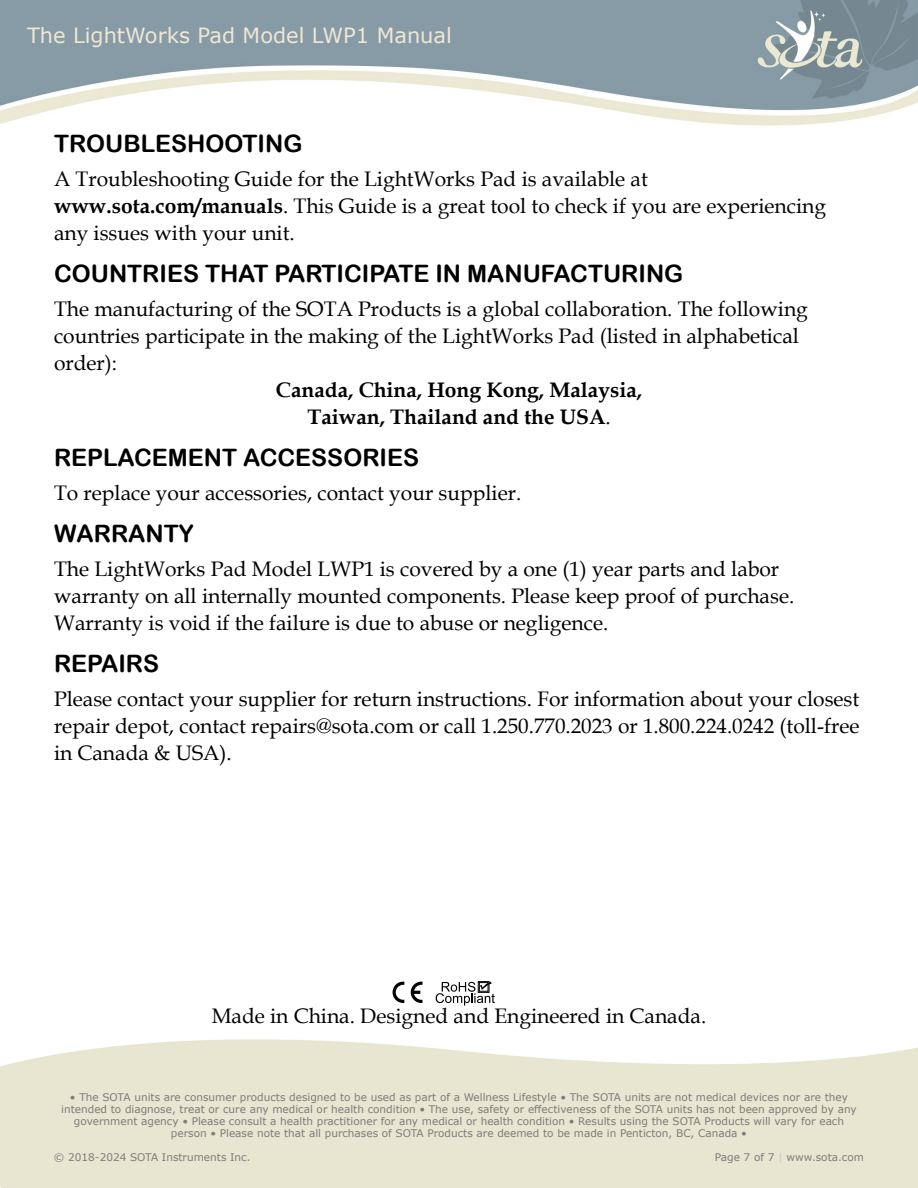
<style>
.page{position:relative;width:918px;height:1188px;background:#fff}
.page>*{position:absolute;margin:0;border:0;box-sizing:border-box;transform-origin:0 0}
.t1{font:24px "Arial Rounded MT Bold";color:#000}
.t2{font:21px/27px "Book Antiqua";color:#000}
.t3{font:700 21px/27px "Book Antiqua";color:#000;text-align:center}
.t4{font:21px "Verdana";color:#f0e7d4}
.t5{font:10.5px/12px "Verdana";color:#7d7c7b;text-align:center}
.s1{font-weight:700}
.s2{font-weight:400}
.s3{color:#cbcaca}
</style>
<div class="page">
<img style="left:0;top:0;width:918px;height:126px">
<div style="left:478px;top:981px;width:11px;height:12px;border:1px solid #000"></div>
<svg style="left:436px;top:982px;width:59px;height:24px"></svg>
<svg style="left:411px;top:982px;width:11px;height:21px"></svg>
<svg style="left:393px;top:982px;width:11px;height:21px"></svg>
<p class="t4" style="left:27px;top:21px;width:426px">The LightWorks Pad Model LWP1 Manual</p>
<p class="t1" style="left:54px;top:129px;width:250px">TROUBLESHOOTING</p>
<p class="t2" style="left:54px;top:165px;width:774px">A Troubleshooting Guide for the LightWorks Pad is available at <span class="s1">www.sota.com/manuals</span>. This Guide is a great tool to check if you are experiencing any issues with your unit.</p>
<p class="t1" style="left:54px;top:259px;width:631px">COU NTRIES THAT PARTICIPATE IN MANU FACTU RING</p>
<p class="t2" style="left:54px;top:295px;width:755px">The manufacturing of the SOTA Products is a global collaboration. The following countries participate in the making of the LightWorks Pad (listed in alphabetical order):</p>
<p class="t3" style="left:276px;top:376px;width:368px">Canada, China, Hong Kong, Malaysia,<br>Taiwan, Thailand and the USA<span class="s2">.</span></p>
<p class="t1" style="left:54px;top:443px;width:207px">REPLACEMENT ACC</p>
<p class="t1" style="left:295px;top:443px;width:125px">ESSORIES</p>
<p class="t2" style="left:54px;top:479px;width:469px">To replace your accessories, contact your supplier.</p>
<p class="t1" style="left:54px;top:519px;width:141px">WARRANTY</p>
<p class="t2" style="left:54px;top:555px;width:742px">The LightWorks Pad Model LWP1 is covered by a one (1) year parts and labor warranty on all internally mounted components. Please keep proof of purchase.<br>Warranty is void if the failure is due to abuse or negligence.</p>
<p class="t1" style="left:54px;top:649px;width:107px">REPAIRS</p>
<p class="t2" style="left:54px;top:685px;width:807px;text-align:justify">Please contact your supplier for return instructions. For information about your closest repair depot, contact repairs@sota.com or call 1.250.770.2023 or 1.800.224.0242 (toll-free in Canada &amp; USA).</p>
<p class="t2" style="left:212px;top:1002px;width:496px">Made in China. Designed and Engineered in Canada.</p>
<p class="t5" style="left:61px;top:1091px;width:797px">• The SOTA units are consumer products designed to be used as part of a Wellness Lifestyle • The SOTA units are not medical devices nor are they intended to diagnose, treat or cure any medical or health condition • The use, safety or effectiveness of the SOTA units has not been approved by any government agency • Please consult a health practitioner for any medical or health condition • Results using the SOTA Products will vary for each person • Please note that all purchases of SOTA Products are deemed to be made in Penticton, BC, Canada •</p>
<p class="t5" style="left:54px;top:1151px;width:198px">© 2018-2024 SOTA Instruments Inc.</p>
<p class="t5" style="left:715px;top:1151px;width:151px">Page 7 of 7 <span class="s3">|</span> www.sota.com</p>
</div>
